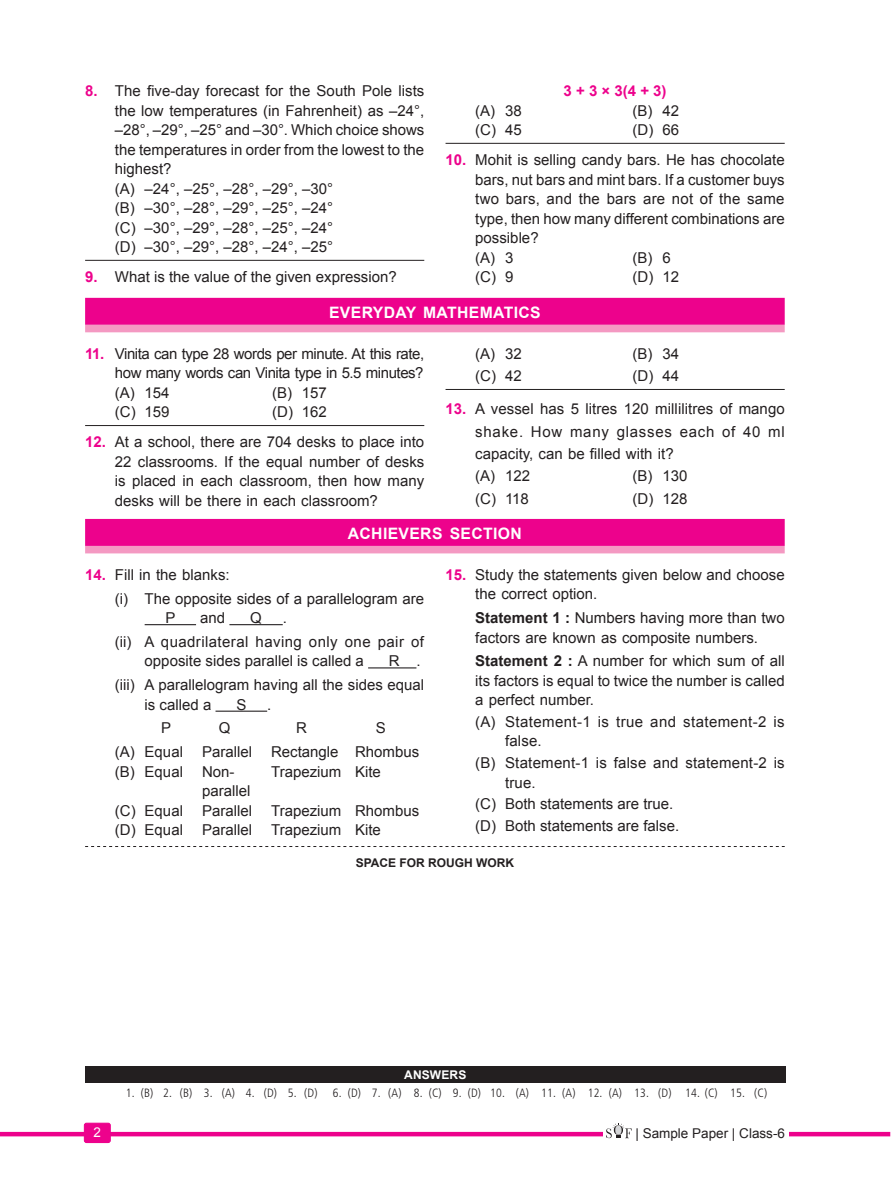
<style>
.page{position:relative;width:891px;height:1188px;background:#fff}
.page>*{position:absolute;margin:0;border:0;box-sizing:border-box;transform-origin:0 0}
.Headd{font:700 15.75px "Arial";letter-spacing:.02em;color:#fff}
.Question{font:15px/19.5px "Arial";color:#231f20;text-align:justify}
.option_with_out_line{font:15px/19.5px "Arial";color:#231f20}
.question_second_line{font:15px/19.5px "Arial";color:#231f20}
.Question-2{font:15px/19.5px "Arial";letter-spacing:-.03em;color:#231f20;text-align:right}
.option_with_out_line-2{font:15px/19.5px "Arial";letter-spacing:.03em;color:#231f20}
._4-Option_line{font:15px "Arial";color:#231f20}
.option_with_out_line-3{font:15px/19.5px "Arial";letter-spacing:.025em;color:#231f20}
.question_second_line-2{font:700 15px "Arial";color:#ed028c}
.t1{font:13.5px "Arial";color:#231f20}
.t2{font:13.5px "Arial";color:#fff}
.Answer_keys{font:300 condensed 12px "Frutiger";letter-spacing:.015em;color:#231f20}
.t3{font:700 12px "Arial";color:#231f20}
.t4{font:700 12px "Arial";letter-spacing:.01em;color:#fff}
.s1{font-weight:700;color:#ed028c}
.s2{font-weight:700}
</style>
<div class="page">
<hr style="left:0;top:1132px;width:890px;height:4px;background:#ed028c">
<div style="left:603px;top:1126px;width:186px;height:17px;background:#fff"></div>
<svg style="left:606px;top:1123px;width:26px;height:15px"></svg>
<div style="left:84px;top:1123px;width:26px;height:20px;background:#ed028c;border-radius:2px"></div>
<div style="left:84px;top:1123px;width:27px;height:20px;border:1px solid #ed028c;border-radius:2px"></div>
<div style="left:85px;top:1066px;width:701px;height:17px;background:#231f20"></div>
<div style="left:85px;top:298px;width:700px;height:27px;background:#ed028c"></div>
<div style="left:85px;top:325px;width:700px;height:7px;background:#f499c2"></div>
<hr style="left:85px;top:425px;width:339px;height:1px;background:#231f20">
<hr style="left:446px;top:389px;width:339px;height:1px;background:#231f20">
<svg style="left:85px;top:846px;width:700px;height:1px"></svg>
<hr style="left:85px;top:260px;width:339px;height:1px;background:#231f20">
<hr style="left:446px;top:143px;width:339px;height:1px;background:#231f20">
<div style="left:85px;top:519px;width:700px;height:27px;background:#ed028c"></div>
<div style="left:85px;top:546px;width:700px;height:7px;background:#f499c2"></div>
<hr style="left:145px;top:624px;width:51px;height:1px;background:#231f20">
<hr style="left:229px;top:624px;width:54px;height:1px;background:#231f20">
<hr style="left:368px;top:667px;width:48px;height:1px;background:#231f20">
<hr style="left:216px;top:711px;width:51px;height:1px;background:#231f20">
<p class="Question" style="left:115px;top:81px;width:311px;text-indent:-30px"><span class="s1">8.</span> The five-day forecast for the South Pole lists the low temperatures (in Fahrenheit) as –24°, –28°, –29°, –25° and –30°. Which choice shows the temperatures in order from the lowest to the highest?</p>
<p class="option_with_out_line" style="left:115px;top:179px;width:220px">(A) –24°, –25°, –28°, –29°, –30°</p>
<p class="option_with_out_line" style="left:115px;top:198px;width:220px">(B) –30°, –28°, –29°, –25°, –24°</p>
<p class="option_with_out_line" style="left:115px;top:218px;width:220px">(C) –30°, –29°, –28°, –25°, –24°</p>
<p class="_4-Option_line" style="left:115px;top:237px;width:220px">(D) –30°, –29°, –28°, –24°, –25°</p>
<p class="Question" style="left:85px;top:267px;width:313px"><span class="s1">9.</span> What is the value of the given expression?</p>
<p class="question_second_line-2" style="left:564px;top:81px;width:104px">3 + 3 × 3(4 + 3)</p>
<p class="option_with_out_line" style="left:475px;top:101px;width:48px">(A) 38</p>
<p class="option_with_out_line" style="left:633px;top:101px;width:48px">(B) 42</p>
<p class="_4-Option_line" style="left:475px;top:120px;width:48px">(C) 45</p>
<p class="_4-Option_line" style="left:633px;top:120px;width:48px">(D) 66</p>
<p class="Question" style="left:475px;top:150px;width:311px;text-indent:-30px"><span class="s1">10.</span> Mohit is selling candy bars. He has chocolate bars, nut bars and mint bars. If a customer buys two bars, and the bars are not of the same type, then how many different combinations are possible?</p>
<p class="option_with_out_line" style="left:475px;top:248px;width:40px">(A) 3</p>
<p class="option_with_out_line" style="left:633px;top:248px;width:40px">(B) 6</p>
<p class="option_with_out_line" style="left:475px;top:267px;width:40px">(C) 9</p>
<p class="option_with_out_line" style="left:633px;top:267px;width:48px">(D) 12</p>
<p class="Headd" style="left:329px;top:302px;width:213px">EVERYDAY MATHEMATICS</p>
<p class="Question-2" style="left:85px;top:344px;width:341px"><span class="s1">11.</span> Vinita can type 28 words per minute. At this rate, how many words can Vinita type in 5.5 minutes?</p>
<p class="option_with_out_line" style="left:115px;top:383px;width:56px">(A) 154</p>
<p class="option_with_out_line" style="left:272px;top:383px;width:56px">(B) 157</p>
<p class="_4-Option_line" style="left:115px;top:402px;width:56px">(C) 159</p>
<p class="_4-Option_line" style="left:272px;top:402px;width:56px">(D) 162</p>
<p class="Question" style="left:115px;top:433px;width:311px;text-indent:-30px"><span class="s1">12.</span> At a school, there are 704 desks to place into 22 classrooms. If the equal number of desks is placed in each classroom, then how many desks will be there in each classroom?</p>
<p class="option_with_out_line" style="left:475px;top:344px;width:48px">(A) 32</p>
<p class="option_with_out_line" style="left:633px;top:344px;width:48px">(B) 34</p>
<p class="_4-Option_line" style="left:475px;top:366px;width:48px">(C) 42</p>
<p class="_4-Option_line" style="left:633px;top:366px;width:48px">(D) 44</p>
<p class="Question" style="left:475px;top:398px;width:311px;line-height:22.4px;text-indent:-30px"><span class="s1">13.</span> A vessel has 5 litres 120 millilitres of mango shake. How many glasses each of 40 ml capacity, can be filled with it?</p>
<p class="option_with_out_line" style="left:475px;top:467px;width:56px">(A) 122</p>
<p class="option_with_out_line" style="left:633px;top:467px;width:56px">(B) 130</p>
<p class="option_with_out_line" style="left:475px;top:489px;width:55px">(C) 118</p>
<p class="option_with_out_line" style="left:633px;top:489px;width:56px">(D) 128</p>
<p class="Headd" style="left:348px;top:523px;width:176px">ACHIEVERS SECTION</p>
<p class="Question" style="left:85px;top:565px;width:146px"><span class="s1">14.</span> Fill in the blanks:</p>
<p class="option_with_out_line" style="left:166px;top:589px;width:260px;text-indent:-51px">(i) The opposite sides of a parallelogram are<br>P</p>
<p class="option_with_out_line" style="left:200px;top:608px;width:27px">and</p>
<p class="option_with_out_line" style="left:250px;top:608px;width:13px">Q</p>
<p class="option_with_out_line" style="left:283px;top:608px;width:6px">.</p>
<p class="option_with_out_line-2" style="left:145px;top:632px;width:281px;text-indent:-30px">(ii) A quadrilateral having only one pair of opposite sides parallel is called a</p>
<p class="option_with_out_line" style="left:389px;top:651px;width:33px">R .</p>
<p class="option_with_out_line" style="left:145px;top:675px;width:281px;text-indent:-30px">(iii) A parallelogram having all the sides equal is called a</p>
<p class="option_with_out_line" style="left:236px;top:695px;width:12px">S</p>
<p class="option_with_out_line" style="left:267px;top:695px;width:6px">.</p>
<p class="option_with_out_line" style="left:161px;top:718px;width:12px">P</p>
<p class="option_with_out_line" style="left:219px;top:718px;width:13px">Q</p>
<p class="option_with_out_line" style="left:296px;top:718px;width:12px">R</p>
<p class="option_with_out_line" style="left:376px;top:718px;width:12px">S</p>
<p class="option_with_out_line" style="left:115px;top:742px;width:70px">(A) Equal</p>
<p class="option_with_out_line" style="left:202px;top:742px;width:52px">Parallel</p>
<p class="option_with_out_line" style="left:271px;top:742px;width:150px">Rectangle Rhombus</p>
<p class="option_with_out_line" style="left:115px;top:762px;width:70px">(B) Equal</p>
<p class="option_with_out_line" style="left:202px;top:762px;width:34px">Non-</p>
<p class="option_with_out_line" style="left:271px;top:762px;width:111px">Trapezium Kite</p>
<p class="option_with_out_line" style="left:202px;top:781px;width:50px">parallel</p>
<p class="option_with_out_line" style="left:115px;top:801px;width:70px">(C) Equal</p>
<p class="option_with_out_line" style="left:202px;top:801px;width:52px">Parallel</p>
<p class="option_with_out_line" style="left:271px;top:801px;width:150px">Trapezium Rhombus</p>
<p class="option_with_out_line" style="left:115px;top:820px;width:70px">(D) Equal</p>
<p class="option_with_out_line" style="left:202px;top:820px;width:52px">Parallel</p>
<p class="option_with_out_line" style="left:271px;top:820px;width:111px">Trapezium Kite</p>
<p class="Question" style="left:475px;top:565px;width:311px;text-indent:-30px"><span class="s1">15.</span> Study the statements given below and choose the correct option.</p>
<p class="question_second_line" style="left:475px;top:608px;width:311px"><span class="s2">Statement 1 :</span> Numbers having more than two factors are known as composite numbers.</p>
<p class="question_second_line" style="left:475px;top:651px;width:311px;text-align:justify"><span class="s2">Statement 2 :</span> A number for which sum of all its factors is equal to twice the number is called a perfect number.</p>
<p class="option_with_out_line-3" style="left:505px;top:712px;width:281px;text-indent:-30px">(A) Statement-1 is true and statement-2 is false.</p>
<p class="option_with_out_line" style="left:505px;top:753px;width:281px;text-indent:-30px">(B) Statement-1 is false and statement-2 is true.</p>
<p class="option_with_out_line" style="left:475px;top:794px;width:200px">(C) Both statements are true.</p>
<p class="option_with_out_line" style="left:475px;top:816px;width:206px">(D) Both statements are false.</p>
<p class="t3" style="left:356px;top:855px;width:160px">SPACE FOR ROUGH WORK</p>
<p class="t4" style="left:404px;top:1067px;width:64px">ANSWERS</p>
<p class="Answer_keys" style="left:126px;top:1087px;width:193px">1. (B) 2. (B) 3. (A) 4. (D) 5. (D)</p>
<p class="Answer_keys" style="left:333px;top:1087px;width:436px">6. (D) 7. (A) 8. (C) 9. (D) 10. (A) 11. (A) 12. (A) 13. (D) 14. (C) 15. (C)</p>
<p class="t2" style="left:94px;top:1123px;width:9px">2</p>
<p class="t1" style="left:635px;top:1125px;width:151px">| Sample Paper | Class-6</p>
</div>
